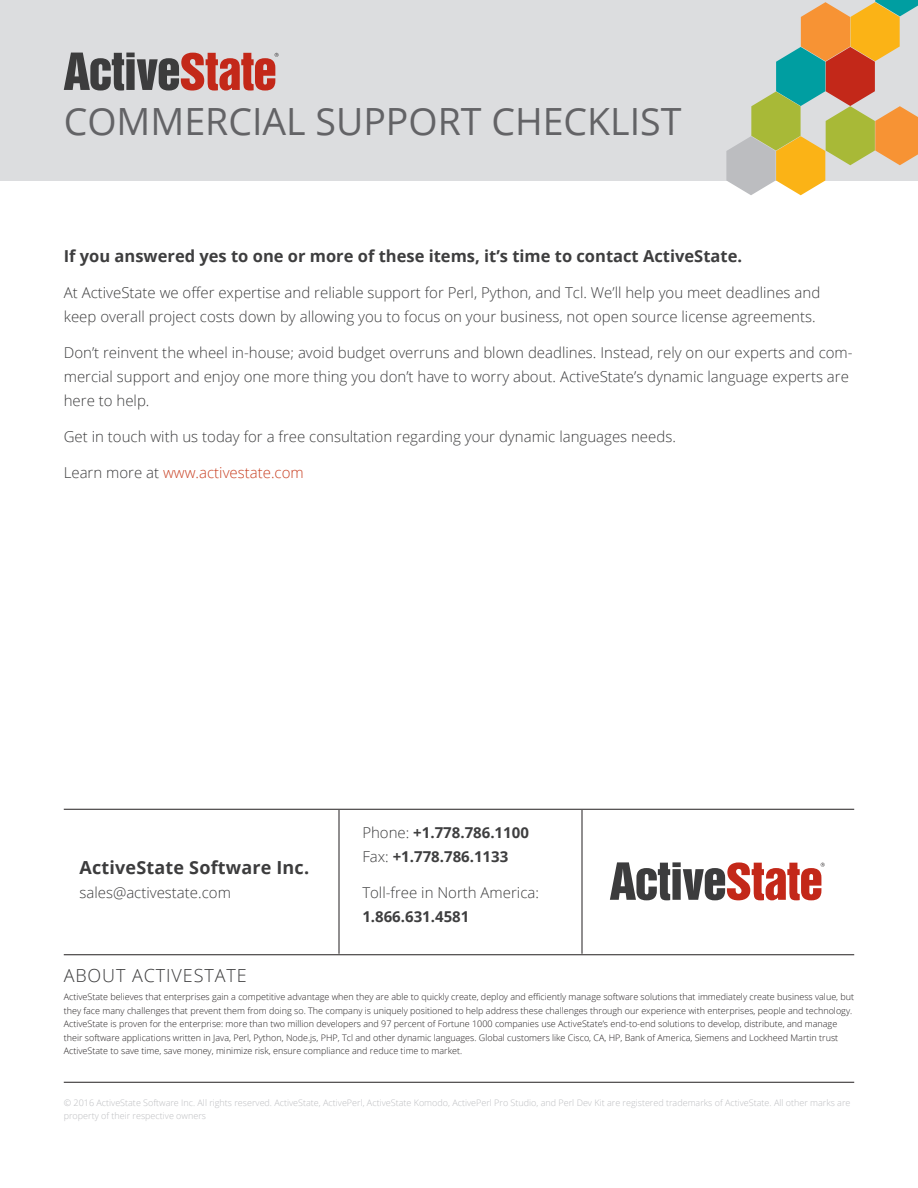
<style>
.page{position:relative;width:918px;height:1188px;background:#fff}
.page>*{position:absolute;margin:0;border:0;box-sizing:border-box;transform-origin:0 0}
.heading_three{font:37.5px "Open Sans";color:#636366}
.t1{font:700 18px "Open Sans";letter-spacing:.01em;color:#3c3c3d}
.t2{font:300 18px "Open Sans";letter-spacing:.05em;color:#3c3c3d}
.heading_five{font:700 16.5px "Open Sans";color:#3e3e3f}
.main_body{font:300 15px/24px "Open Sans";color:#3e3e3f}
.t3{font:700 15px/24px "Open Sans";color:#3e3e3f}
.main_body-2{font:300 15px "Open Sans";color:#c94225}
.t4{font:300 9px/13.5px "Open Sans";color:#231f20}
.t5{font:300 9px/13.5px "Open Sans";color:#bcbdc0}
.s1{color:#3e3e3f}
.s2{font-weight:300}
</style>
<div class="page">
<hr style="left:64px;top:1082px;width:790px;height:1px;background:#231f20">
<hr style="left:64px;top:955px;width:790px;height:1px;background:#231f20">
<hr style="left:64px;top:809px;width:790px;height:1px;background:#231f20">
<hr style="left:339px;top:810px;width:1px;height:144px;background:#231f20">
<hr style="left:582px;top:810px;width:1px;height:144px;background:#231f20">
<svg style="left:610px;top:862px;width:215px;height:38px"></svg>
<div style="left:0;top:0;width:918px;height:180px;background:#dcdddf"></div>
<svg style="left:726px;top:0;width:192px;height:195px"></svg>
<svg style="left:64px;top:53px;width:215px;height:38px"></svg>
<p class="heading_three" style="left:64px;top:96px;width:619px">COMMERCIAL SUPPORT CHECKLIST</p>
<p class="heading_five" style="left:64px;top:245px;width:680px">If you answered yes to one or more of these items, it’s time to contact ActiveState.</p>
<p class="main_body" style="left:64px;top:280px;width:758px">At ActiveState we offer expertise and reliable support for Perl, Python, and Tcl. We’ll help you meet deadlines and keep overall project costs down by allowing you to focus on your business, not open source license agreements.</p>
<p class="main_body" style="left:64px;top:340px;width:790px">Don’t reinvent the wheel in-house; avoid budget overruns and blown deadlines. Instead, rely on our experts and com&shy;mercial support and enjoy one more thing you don’t have to worry about. ActiveState’s dynamic language experts are here to help.</p>
<p class="main_body" style="left:64px;top:424px;width:614px">Get in touch with us today for a free consultation regarding your dynamic languages needs.</p>
<p class="main_body-2" style="left:64px;top:463px;width:241px"><span class="s1">Learn more at</span> www.activestate.com</p>
<h2 class="t1" style="left:80px;top:855px;width:231px">ActiveState Software Inc.</h2>
<h3 class="main_body" style="left:80px;top:880px;width:153px">sales@activestate.com</h3>
<h3 class="t3" style="left:362px;top:820px;width:168px"><span class="s2">Phone:</span> +1.778.786.1100<br><span class="s2">Fax:</span> +1.778.786.1133</h3>
<h3 class="main_body" style="left:362px;top:880px;width:178px">Toll-free in North America:</h3>
<h3 class="t3" style="left:362px;top:904px;width:109px">1.866.631.4581</h3>
<h2 class="t2" style="left:64px;top:963px;width:184px">ABOUT ACTIVESTATE</h2>
<p class="t4" style="left:64px;top:990px;width:792px">ActiveState believes that enterprises gain a competitive advantage when they are able to quickly create, deploy and efficiently manage software solutions that immediately create business value, but they face many challenges that prevent them from doing so. The company is uniquely positioned to help address these challenges through our experience with enterprises, people and technology.<br>ActiveState is proven for the enterprise: more than two million developers and 97 percent of Fortune 1000 companies use ActiveState’s end-to-end solutions to develop, distribute, and manage their software applications written in Java, Perl, Python, Node.js, PHP, Tcl and other dynamic languages. Global customers like Cisco, CA, HP, Bank of America, Siemens and Lockheed Martin trust ActiveState to save time, save money, minimize risk, ensure compliance and reduce time to market.</p>
<p class="t5" style="left:64px;top:1096px;width:788px">© 2016 ActiveState Software Inc. All rights reserved. ActiveState, ActivePerl, ActiveState Komodo, ActivePerl Pro Studio, and Perl Dev Kit are registered trademarks of ActiveState. All other marks are property of their respective owners</p>
</div>
